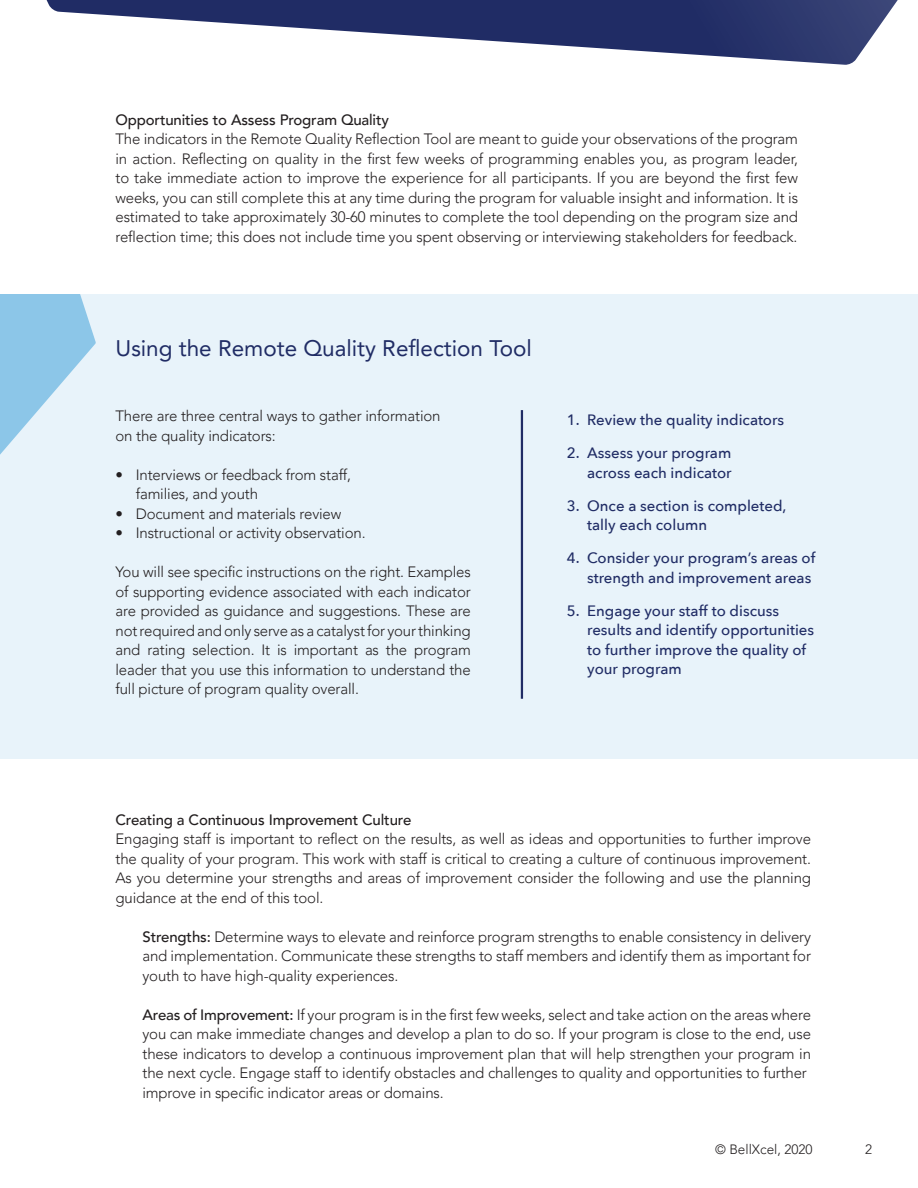
<style>
.page{position:relative;width:918px;height:1188px;background:#fff}
.page>*{position:absolute;margin:0;border:0;box-sizing:border-box;transform-origin:0 0}
.t1{font:22.5px "Avenir LT Pro";color:#202c65}
.t2{font:300 15px/19.5px "Avenir LT Pro";letter-spacing:-.01em;color:#231f20;text-align:justify}
.t3{font:500 15px/19.5px "Avenir Next";color:#202c65;text-align:right}
.t4{font:500 15px "Avenir LT Pro";letter-spacing:-.01em;color:#231f20}
.t5{font:300 13.5px "Avenir LT Pro";color:#231f20}
.s1{font-weight:500}
</style>
<div class="page">
<div style="left:0;top:294px;width:918px;height:465px;background:#e8f3fa"></div>
<svg style="left:46px;top:0;width:852px;height:65px"></svg>
<hr style="left:521px;top:410px;width:2px;height:289px;background:#202c65">
<svg style="left:0;top:294px;width:96px;height:161px"></svg>
<p class="t4" style="left:116px;top:111px;width:275px">Opportunities to Assess Program Quality</p>
<p class="t2" style="left:116px;top:129px;width:684px">The indicators in the Remote Quality Reflection Tool are meant to guide your observations of the program in action. Reflecting on quality in the first few weeks of programming enables you, as program leader, to take immediate action to improve the experience for all participants. If you are beyond the first few weeks, you can still complete this at any time during the program for valuable insight and information. It is estimated to take approximately 30-60 minutes to complete the tool depending on the program size and reflection time; this does not include time you spent observing or interviewing stakeholders for feedback.</p>
<p class="t1" style="left:116px;top:334px;width:418px">Using the Remote Quality Reflection Tool</p>
<p class="t2" style="left:116px;top:407px;width:327px">There are three central ways to gather information on the quality indicators:</p>
<p class="t2" style="left:136px;top:465px;width:217px;text-indent:-20px">• Interviews or feedback from staff, families, and youth</p>
<p class="t2" style="left:116px;top:504px;width:227px">• Document and materials review</p>
<p class="t2" style="left:116px;top:524px;width:252px">• Instructional or activity observation.</p>
<p class="t2" style="left:116px;top:563px;width:357px">You will see specific instructions on the right. Examples</p>
<p class="t2" style="left:116px;top:582px;width:357px">of supporting evidence associated with each indicator are provided as guidance and suggestions. These are not required and only serve as a catalyst for your thinking and rating selection. It is important as the program leader that you use this information to understand the full picture of program quality overall.</p>
<p class="t3" style="left:567px;top:410px;width:219px">1. Review the quality indicators</p>
<p class="t3" style="left:567px;top:443px;width:166px">2. Assess your program across each indicator</p>
<p class="t3" style="left:587px;top:495px;width:201px;text-align:left;text-indent:-20px">3. Once a section is completed, tally each column</p>
<p class="t3" style="left:567px;top:548px;width:250px">4. Consider your program’s areas of strength and improvement areas</p>
<p class="t3" style="left:587px;top:600px;width:228px;text-align:left;text-indent:-20px">5. Engage your staff to discuss results and identify opportunities to further improve the quality of your program</p>
<p class="t4" style="left:116px;top:810px;width:297px">Creating a Continuous Improvement Culture</p>
<p class="t2" style="left:116px;top:829px;width:697px">Engaging staff is important to reflect on the results, as well as ideas and opportunities to further improve the quality of your program. This work with staff is critical to creating a culture of continuous improvement.<br>As you determine your strengths and areas of improvement consider the following and use the planning guidance at the end of this tool.</p>
<p class="t2" style="left:142px;top:927px;width:670px"><span class="s1">Strengths:</span> Determine ways to elevate and reinforce program strengths to enable consistency in delivery and implementation. Communicate these strengths to staff members and identify them as important for youth to have high-quality experiences.</p>
<p class="t2" style="left:142px;top:1005px;width:670px"><span class="s1">Areas of Improvement:</span> If your program is in the first few weeks, select and take action on the areas where you can make immediate changes and develop a plan to do so. If your program is close to the end, use these indicators to develop a continuous improvement plan that will help strengthen your program in the next cycle. Engage staff to identify obstacles and challenges to quality and opportunities to further</p>
<p class="t2" style="left:142px;top:1083px;width:303px">improve in specific indicator areas or domains.</p>
<p class="t5" style="left:715px;top:1141px;width:99px">© BellXcel, 2020</p>
<p class="t5" style="left:865px;top:1141px;width:9px">2</p>
</div>
